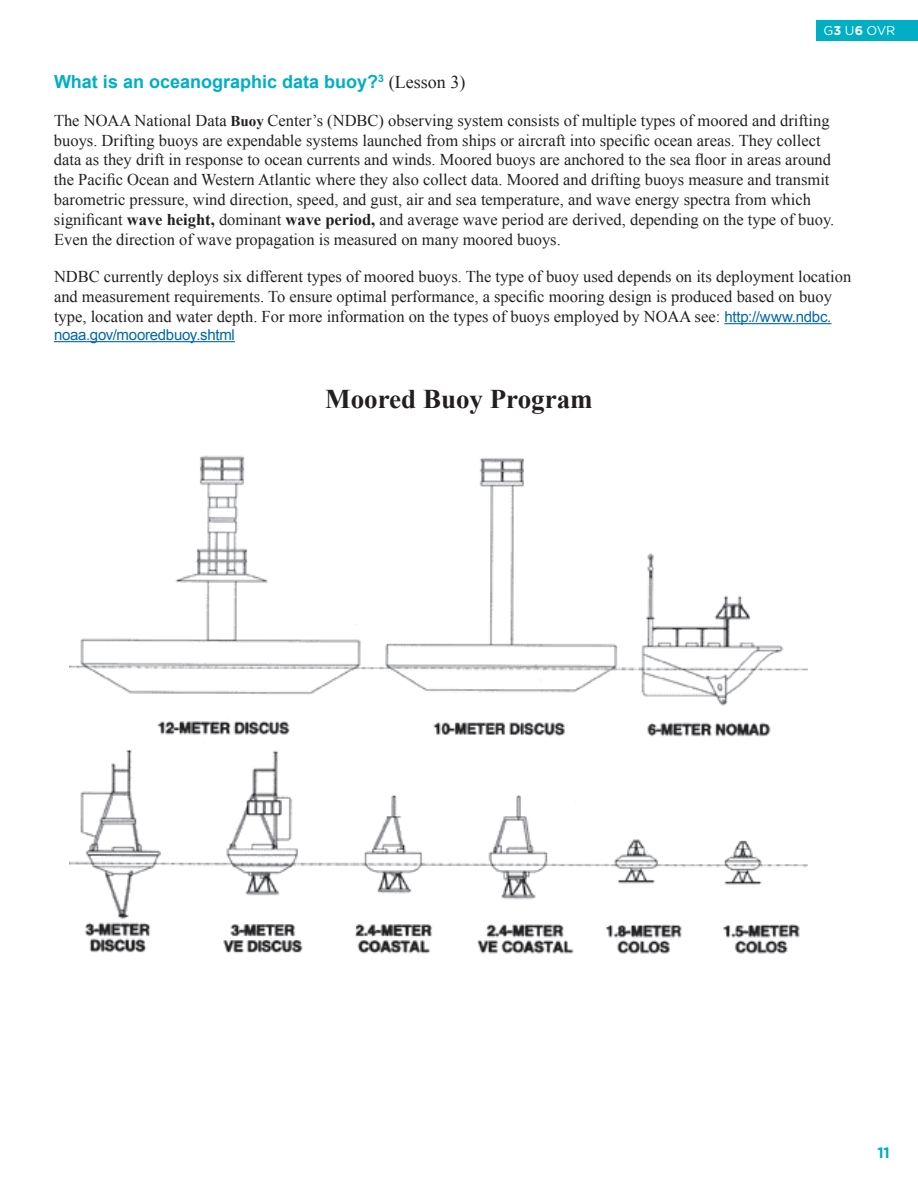
<style>
.page{position:relative;width:918px;height:1188px;background:#fff}
.page>*{position:absolute;margin:0;border:0;box-sizing:border-box;transform-origin:0 0}
.t1{font:700 27px "Times New Roman";color:#231f20}
.t2{font:700 18px "Arial";color:#00aec5}
.t3{font:16.5px/19.8px "Times New Roman";color:#231f20}
.t4{font:15px "Arial";letter-spacing:-.015em;color:#0067aa}
.t5{font:700 15px "Gotham";color:#00aec5}
.t6{font:12.75px "Gotham";color:#fff}
.s1{font-weight:700}
.s2{font-family:"Times New Roman";font-weight:400;color:#231f20}
.s3{font-weight:700;font-size:15px}
.s4{font-family:"Arial";font-size:15px;color:#0067aa}
</style>
<div class="page">
<hr style="left:724px;top:323px;width:107px;height:1px;background:#0067aa">
<hr style="left:54px;top:341px;width:181px;height:1px;background:#0067aa">
<img style="left:69px;top:455px;width:738px;height:499px">
<div style="left:817px;top:20px;width:101px;height:20px;background:#00aec5"></div>
<p class="t6" style="left:824px;top:23px;width:74px">G<span class="s1">3</span> U<span class="s1">6</span> OVR</p>
<p class="t2" style="left:54px;top:70px;width:413px">What is an oceanographic data buoy?<sup>3</sup> <span class="s2">(Lesson 3)</span></p>
<p class="t3" style="left:54px;top:110px;width:782px">The NOAA National Data <span class="s3">Buoy</span> Center’s (NDBC) observing system consists of multiple types of moored and drifting buoys. Drifting buoys are expendable systems launched from ships or aircraft into specific ocean areas. They collect data as they drift in response to ocean currents and winds. Moored buoys are anchored to the sea floor in areas around the Pacific Ocean and Western Atlantic where they also collect data. Moored and drifting buoys measure and transmit barometric pressure, wind direction, speed, and gust, air and sea temperature, and wave energy spectra from which significant <span class="s1">wave height,</span> dominant <span class="s1">wave period,</span> and average wave period are derived, depending on the type of buoy.<br>Even the direction of wave propagation is measured on many moored buoys.</p>
<p class="t3" style="left:54px;top:267px;width:799px">NDBC currently deploys six different types of moored buoys. The type of buoy used depends on its deployment location and measurement requirements. To ensure optimal performance, a specific mooring design is produced based on buoy type, location and water depth. For more information on the types of buoys employed by NOAA see: <span class="s4">http://www.ndbc.</span></p>
<p class="t4" style="left:54px;top:325px;width:182px">noaa.gov/mooredbuoy.shtml</p>
<h1 class="t1" style="left:325px;top:381px;width:269px">Moored Buoy Program</h1>
<p class="t5" style="left:878px;top:1144px;width:14px">11</p>
</div>
